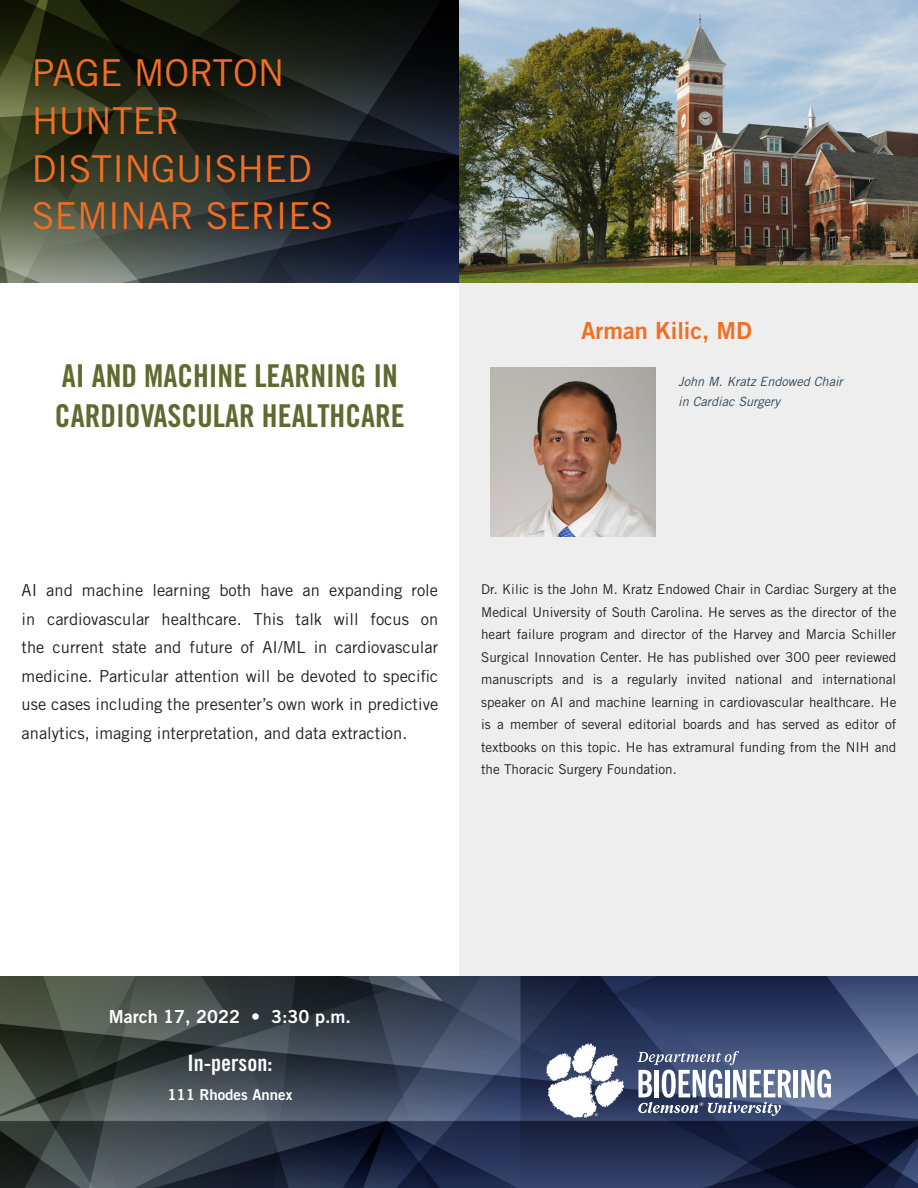
<style>
.page{position:relative;width:918px;height:1188px;background:#fff}
.page>*{position:absolute;margin:0;border:0;box-sizing:border-box;transform-origin:0 0}
.t1{font:37.05px/47.7px "Trade Gothic LT Std";color:#f36e21}
.t2{font:31.5px/40.5px "Trade Gothic LT Std Bd Cn 20";color:#5f6a2f}
.t3{font:23.55px "Trade Gothic LT Std Bd 2";color:#f36e21}
.t4{font:22.5px "Trade Gothic LT Std Bd Cn 20";color:#fff}
.t5{font:18px "Trade Gothic LT Std Bd 2";color:#fff}
.t6{font:16.5px/28.5px "Trade Gothic LT Std";color:#231f20;text-align:justify}
.t7{font:15px "Trade Gothic LT Std Bd 2";color:#fff}
.t8{font:13.5px/22.5px "Trade Gothic LT Std";color:#231f20;text-align:justify}
.t9{font:italic 12.75px "Trade Gothic LT Std";color:#324856}
.s1{font-family:"Trade Gothic LT Std"}
</style>
<div class="page">
<div style="left:459px;top:282px;width:459px;height:695px;background:#eeeeef"></div>
<img style="left:0;top:977px;width:918px;height:211px">
<img style="left:0;top:0;width:918px;height:282px">
<hr style="left:794px;top:1070px;width:4px;height:27px;background:#fff">
<svg style="left:801px;top:1070px;width:30px;height:28px"></svg>
<svg style="left:637px;top:1051px;width:154px;height:65px"></svg>
<svg style="left:546px;top:1043px;width:78px;height:75px"></svg>
<img style="left:490px;top:367px;width:165px;height:170px">
<p class="t1" style="left:32px;top:49px;width:303px">PAGE MORTON<br>HUNTER<br>DISTINGUISHED<br>SEMINAR SERIES</p>
<p class="t2" style="left:55px;top:355px;width:351px">AI AND MACHINE LEARNING IN<br>CARDIOVASCULAR HEALTHCARE</p>
<p class="t3" style="left:581px;top:316px;width:172px">Arman Kilic, MD</p>
<p class="t9" style="left:678px;top:374px;width:166px">John M. Kratz Endowed Chair</p>
<p class="t9" style="left:678px;top:394px;width:103px">in Cardiac Surgery</p>
<p class="t6" style="left:22px;top:576px;width:418px">AI and machine learning both have an expanding role in cardiovascular healthcare. This talk will focus on the current state and future of AI/ML in cardiovascular medicine. Particular attention will be devoted to specific use cases including the presenter’s own work in predictive analytics, imaging interpretation, and data extraction.</p>
<p class="t8" style="left:481px;top:578px;width:417px">Dr. Kilic is the John M. Kratz Endowed Chair in Cardiac Surgery at the Medical University of South Carolina. He serves as the director of the heart failure program and director of the Harvey and Marcia Schiller Surgical Innovation Center. He has published over 300 peer reviewed manuscripts and is a regularly invited national and international speaker on AI and machine learning in cardiovascular healthcare. He is a member of several editorial boards and has served as editor of textbooks on this topic. He has extramural funding from the NIH and the Thoracic Surgery Foundation.</p>
<p class="t5" style="left:109px;top:1005px;width:244px">March 17, 2022 <span class="s1">•</span> 3:30 p.m.</p>
<p class="t4" style="left:187px;top:1050px;width:86px">In-person:</p>
<p class="t7" style="left:167px;top:1085px;width:126px">111 Rhodes Annex</p>
</div>
